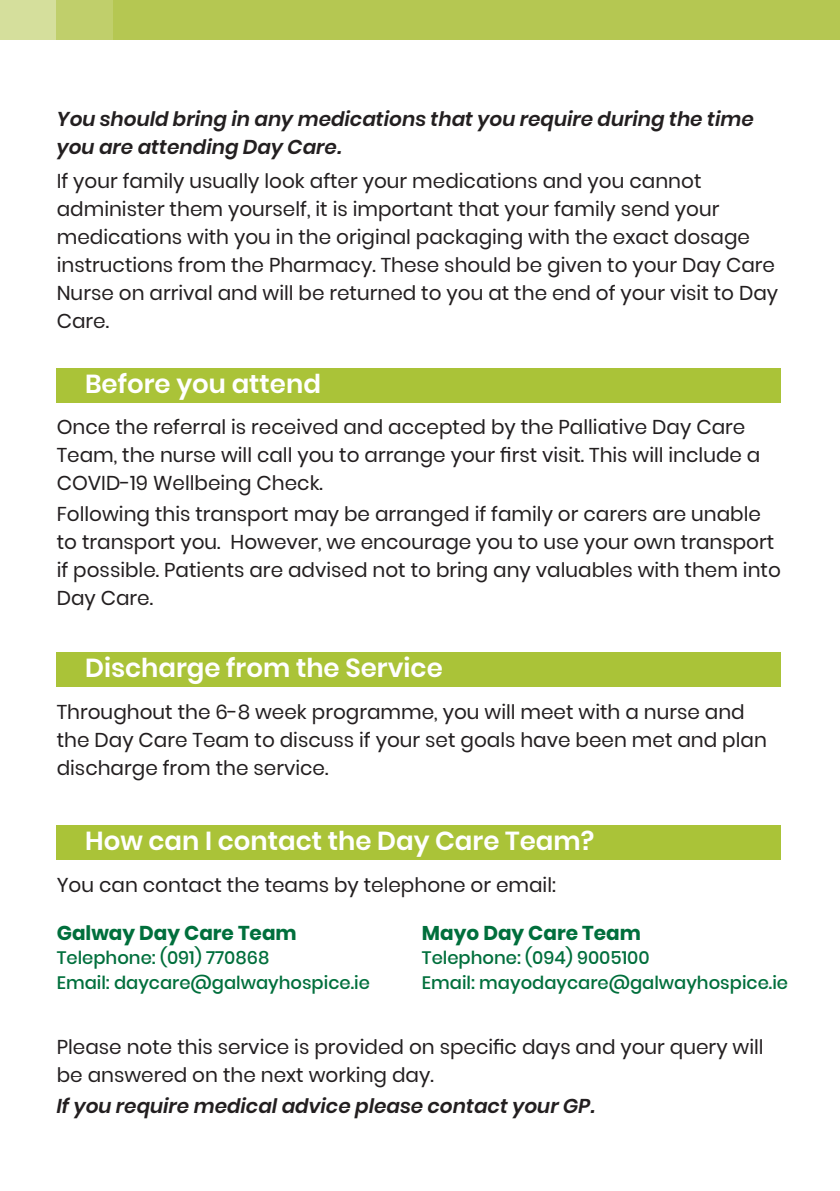
<style>
.page{position:relative;width:840px;height:1191px;background:#fff}
.page>*{position:absolute;margin:0;border:0;box-sizing:border-box;transform-origin:0 0}
.t1{font:600 26px "Poppins";color:#fff}
.Body{font:20px/28px "Poppins";color:#231f20}
.Body-2{font:italic 600 20px/28px "Poppins";color:#231f20}
.Body-3{font:700 20px "Poppins";color:#006f3c}
.Body-4{font:500 18px "Poppins";color:#006f3c}
</style>
<div class="page">
<div style="left:0;top:0;width:839px;height:40px;background:#d5df9c"></div>
<div style="left:57px;top:0;width:782px;height:40px;background:#c0cf6b"></div>
<div style="left:113px;top:0;width:726px;height:40px;background:#b5c752"></div>
<div style="left:57px;top:369px;width:723px;height:34px;background:#aac338"></div>
<div style="left:57px;top:652px;width:723px;height:34px;background:#aac338"></div>
<div style="left:57px;top:825px;width:723px;height:34px;background:#aac338"></div>
<p class="Body-2" style="left:57px;top:105px;width:698px">You should bring in any medications that you require during the time you are attending Day Care.</p>
<p class="Body" style="left:57px;top:167px;width:722px">If your family usually look after your medications and you cannot administer them yourself, it is important that your family send your medications with you in the original packaging with the exact dosage instructions from the Pharmacy. These should be given to your Day Care Nurse on arrival and will be returned to you at the end of your visit to Day Care.</p>
<p class="t1" style="left:85px;top:369px;width:237px">Before you attend</p>
<p class="Body" style="left:57px;top:413px;width:704px">Once the referral is received and accepted by the Palliative Day Care<br>Team, the nurse will call you to arrange your first visit. This will include a<br>COVID-19 Wellbeing Check.</p>
<p class="Body" style="left:57px;top:500px;width:725px">Following this transport may be arranged if family or carers are unable to transport you. However, we encourage you to use your own transport if possible. Patients are advised not to bring any valuables with them into Day Care.</p>
<p class="t1" style="left:85px;top:652px;width:359px">Discharge from the Service</p>
<p class="Body" style="left:57px;top:697px;width:711px">Throughout the 6-8 week programme, you will meet with a nurse and the Day Care Team to discuss if your set goals have been met and plan discharge from the service.</p>
<p class="t1" style="left:85px;top:825px;width:510px">How can I contact the Day Care Team?</p>
<p class="Body" style="left:57px;top:870px;width:500px">You can contact the teams by telephone or email:</p>
<p class="Body-3" style="left:57px;top:921px;width:241px">Galway Day Care Team</p>
<p class="Body-4" style="left:57px;top:947px;width:214px">Telephone: (091) 770868</p>
<p class="Body-4" style="left:57px;top:972px;width:314px">Email: daycare@galwayhospice.ie</p>
<p class="Body-3" style="left:422px;top:921px;width:220px">Mayo Day Care Team</p>
<p class="Body-4" style="left:422px;top:947px;width:229px">Telephone: (094) 9005100</p>
<p class="Body-4" style="left:422px;top:972px;width:367px">Email: mayodaycare@galwayhospice.ie</p>
<p class="Body" style="left:57px;top:1033px;width:708px">Please note this service is provided on specific days and your query will be answered on the next working day.</p>
<p class="Body-2" style="left:57px;top:1092px;width:539px">If you require medical advice please contact your GP.</p>
</div>
